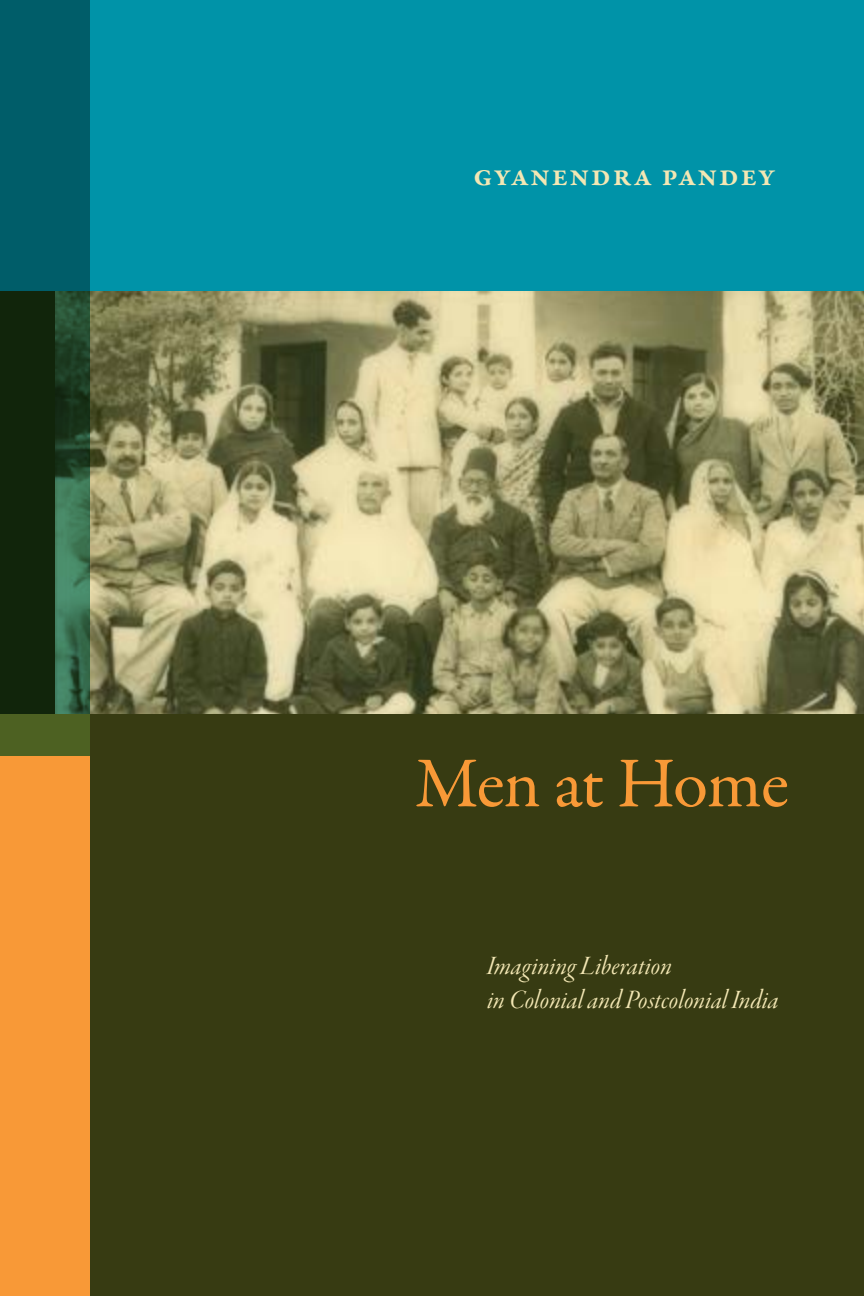
<style>
.page{position:relative;width:864px;height:1296px;background:#0093a8}
.page>*{position:absolute;margin:0;border:0;box-sizing:border-box;transform-origin:0 0}
.t1{font:72px "Garamond Premr Pro";letter-spacing:-.02em;color:#f89937}
.t2{font:600 32px "Garamond Premr Pro";letter-spacing:.055em;color:#f3e7b4}
.t3{font:28px "Garamond Premr Pro It Disp";letter-spacing:.005em;color:#f3e7b4}
</style>
<div class="page">
<div style="left:0;top:292px;width:864px;height:1004px;background:#373b12"></div>
<img style="left:90px;top:292px;width:774px;height:422px">
<div style="left:0;top:714px;width:90px;height:582px;background:#f89937"></div>
<svg style="left:0;top:0;width:90px;height:756px;background:#144a3c"></svg>
<p class="t2" style="left:473px;top:156px;width:304px">Gyanendra Pandey</p>
<p class="t1" style="left:415px;top:740px;width:376px">Men at Home</p>
<p class="t3" style="left:487px;top:951px;width:186px">Imagining Liberation</p>
<p class="t3" style="left:487px;top:985px;width:293px">in Colonial and Postcolonial India</p>
</div>
